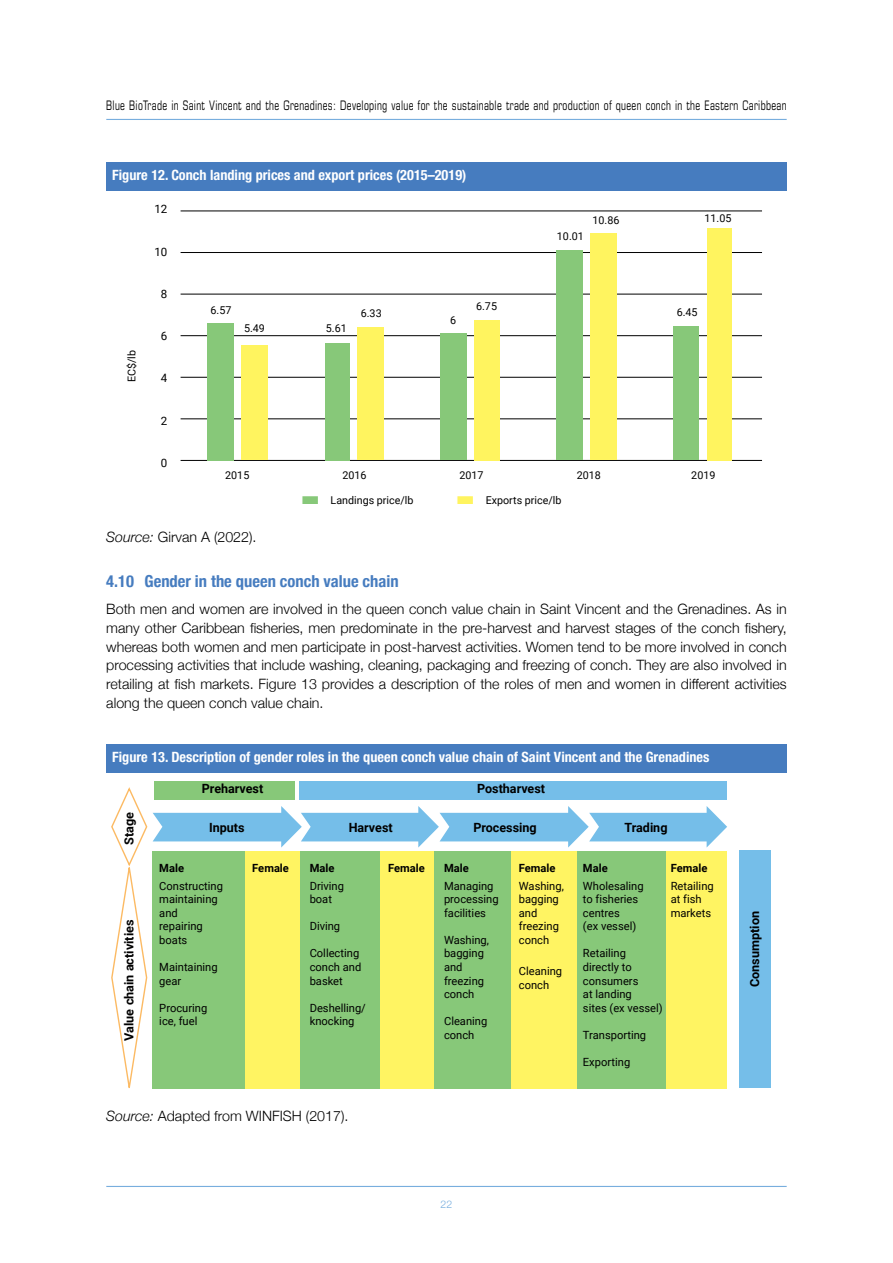
<style>
.page{position:relative;width:893px;height:1263px;background:#fff}
.page>*{position:absolute;margin:0;border:0;box-sizing:border-box;transform-origin:0 0}
.t1{font:700 condensed 16.5px "Helvetica Neue";color:#467cbf}
.t2{font:300 14.25px/18.8px "Helvetica Neue";color:#000;text-align:justify}
.t3{font:700 condensed 14.25px "Helvetica Neue LT Std";color:#fff}
.t4{font:condensed 13.2px "Eurostile LT Std";letter-spacing:.03em;color:#000;scale:.8 1}
.t5{font:700 12.75px "Roboto";color:#000}
.t6{font:700 12.6px "Roboto";color:#000}
.t7{font:11.55px "Roboto";color:#000}
.t8{font:11.25px/13.5px "Roboto";color:#000}
.t9{font:700 11.25px "Roboto";color:#000}
.t10{font:10.8px "Roboto";color:#000}
.t11{font:300 10.5px "Helvetica Neue";color:#78aede}
.s1{font-style:italic}
</style>
<div class="page">
<div style="left:106px;top:162px;width:681px;height:29px;background:#467cbf"></div>
<hr style="left:181px;top:460px;width:581px;height:1px;background:#000">
<hr style="left:181px;top:419px;width:581px;height:1px;background:#000">
<hr style="left:181px;top:377px;width:581px;height:1px;background:#000">
<hr style="left:181px;top:335px;width:581px;height:1px;background:#000">
<hr style="left:181px;top:294px;width:581px;height:1px;background:#000">
<hr style="left:181px;top:252px;width:581px;height:1px;background:#000">
<hr style="left:181px;top:211px;width:581px;height:1px;background:#000">
<div style="left:207px;top:323px;width:27px;height:137px;background:#87c879"></div>
<div style="left:242px;top:345px;width:26px;height:115px;background:#fff45f"></div>
<div style="left:358px;top:328px;width:26px;height:132px;background:#fff45f"></div>
<div style="left:474px;top:320px;width:26px;height:140px;background:#fff45f"></div>
<div style="left:590px;top:233px;width:26px;height:227px;background:#fff45f"></div>
<div style="left:707px;top:228px;width:25px;height:233px;background:#fff45f"></div>
<div style="left:325px;top:343px;width:25px;height:117px;background:#87c879"></div>
<div style="left:440px;top:334px;width:26px;height:126px;background:#87c879"></div>
<div style="left:556px;top:250px;width:27px;height:210px;background:#87c879"></div>
<div style="left:673px;top:326px;width:26px;height:134px;background:#87c879"></div>
<div style="left:106px;top:744px;width:681px;height:29px;background:#467cbf"></div>
<div style="left:154px;top:782px;width:141px;height:18px;background:#87c879"></div>
<div style="left:299px;top:782px;width:428px;height:18px;background:#75bee9"></div>
<div style="left:739px;top:850px;width:32px;height:238px;background:#75bee9"></div>
<svg style="left:111px;top:787px;width:616px;height:302px"></svg>
<hr style="left:106px;top:119px;width:681px;height:1px;background:#78aede">
<hr style="left:106px;top:1186px;width:681px;height:1px;background:#78aede">
<p class="t4" style="left:106px;top:97px;width:852px">Blue BioTrade in Saint Vincent and the Grenadines: Developing value for the sustainable trade and production of queen conch in the Eastern Caribbean</p>
<p class="t3" style="left:112px;top:166px;width:356px">Figure 12. Conch landing prices and export prices (2015–2019)</p>
<p class="t10" style="left:124px;top:382px;width:34px;rotate:-90deg">EC$/lb</p>
<p class="t7" style="left:154px;top:201px;width:14px">12</p>
<p class="t7" style="left:154px;top:243px;width:14px">10</p>
<p class="t7" style="left:161px;top:286px;width:8px">8</p>
<p class="t7" style="left:161px;top:328px;width:8px">6</p>
<p class="t7" style="left:161px;top:370px;width:8px">4</p>
<p class="t7" style="left:161px;top:412px;width:8px">2</p>
<p class="t7" style="left:161px;top:455px;width:8px">0</p>
<p class="t10" style="left:211px;top:303px;width:22px">6.57</p>
<p class="t10" style="left:244px;top:321px;width:22px">5.49</p>
<p class="t10" style="left:326px;top:321px;width:22px">5.61</p>
<p class="t10" style="left:361px;top:306px;width:22px">6.33</p>
<p class="t10" style="left:450px;top:313px;width:8px">6</p>
<p class="t10" style="left:476px;top:298px;width:22px">6.75</p>
<p class="t10" style="left:557px;top:229px;width:28px">10.01</p>
<p class="t10" style="left:592px;top:212px;width:28px">10.86</p>
<p class="t10" style="left:704px;top:210px;width:28px">11.05</p>
<p class="t10" style="left:677px;top:305px;width:22px">6.45</p>
<p class="t10" style="left:225px;top:468px;width:26px">2015</p>
<p class="t10" style="left:342px;top:468px;width:26px">2016</p>
<p class="t10" style="left:459px;top:468px;width:26px">2017</p>
<p class="t10" style="left:577px;top:468px;width:26px">2018</p>
<p class="t10" style="left:691px;top:468px;width:26px">2019</p>
<p class="t10" style="left:331px;top:492px;width:84px">Landings price/lb</p>
<p class="t10" style="left:486px;top:492px;width:77px">Exports price/lb</p>
<p class="t2" style="left:106px;top:526px;width:152px"><span class="s1">Source:</span> Girvan A (2022).</p>
<p class="t1" style="left:106px;top:567px;width:294px">4.10 Gender in the queen conch value chain</p>
<p class="t2" style="left:106px;top:599px;width:682px">Both men and women are involved in the queen conch value chain in Saint Vincent and the Grenadines. As in many other Caribbean fisheries, men predominate in the pre-harvest and harvest stages of the conch fishery, whereas both women and men participate in post-harvest activities. Women tend to be more involved in conch processing activities that include washing, cleaning, packaging and freezing of conch. They are also involved in retailing at fish markets. Figure 13 provides a description of the roles of men and women in different activities along the queen conch value chain.</p>
<p class="t3" style="left:112px;top:748px;width:599px">Figure 13. Description of gender roles in the queen conch value chain of Saint Vincent and the Grenadines</p>
<p class="t5" style="left:202px;top:780px;width:63px">Preharvest</p>
<p class="t5" style="left:209px;top:818px;width:37px">Inputs</p>
<p class="t5" style="left:477px;top:780px;width:69px">Postharvest</p>
<p class="t6" style="left:120px;top:845px;width:34px;rotate:-90deg">Stage</p>
<p class="t5" style="left:349px;top:818px;width:46px">Harvest</p>
<p class="t5" style="left:473px;top:818px;width:65px">Processing</p>
<p class="t5" style="left:624px;top:818px;width:45px">Trading</p>
<p class="t9" style="left:252px;top:860px;width:38px">Female</p>
<p class="t9" style="left:388px;top:860px;width:38px">Female</p>
<p class="t9" style="left:519px;top:860px;width:38px">Female</p>
<p class="t8" style="left:519px;top:879px;width:47px">Washing, bagging and freezing conch</p>
<p class="t8" style="left:519px;top:964px;width:45px">Cleaning conch</p>
<p class="t9" style="left:159px;top:860px;width:26px">Male</p>
<p class="t8" style="left:159px;top:879px;width:65px">Constructing maintaining and repairing boats</p>
<p class="t8" style="left:159px;top:960px;width:60px">Maintaining gear</p>
<p class="t8" style="left:159px;top:1000px;width:49px">Procuring ice, fuel</p>
<p class="t9" style="left:310px;top:860px;width:26px">Male</p>
<p class="t8" style="left:310px;top:879px;width:36px">Driving boat</p>
<p class="t8" style="left:310px;top:919px;width:32px">Diving</p>
<p class="t8" style="left:310px;top:946px;width:53px">Collecting conch and basket</p>
<p class="t8" style="left:310px;top:1000px;width:58px">Deshelling/ knocking</p>
<p class="t9" style="left:444px;top:860px;width:26px">Male</p>
<p class="t8" style="left:444px;top:879px;width:56px">Managing processing facilities</p>
<p class="t8" style="left:444px;top:933px;width:47px">Washing, bagging and freezing conch</p>
<p class="t8" style="left:444px;top:1014px;width:45px">Cleaning conch</p>
<p class="t9" style="left:583px;top:860px;width:26px">Male</p>
<p class="t8" style="left:583px;top:879px;width:62px">Wholesaling to fisheries centres<br>(ex vessel)</p>
<p class="t8" style="left:583px;top:946px;width:81px">Retailing directly to consumers<br>at landing<br>sites (ex vessel)</p>
<p class="t8" style="left:583px;top:1027px;width:65px">Transporting</p>
<p class="t8" style="left:583px;top:1054px;width:49px">Exporting</p>
<p class="t9" style="left:671px;top:860px;width:38px">Female</p>
<p class="t8" style="left:671px;top:879px;width:45px">Retailing at fish markets</p>
<p class="t6" style="left:120px;top:1041px;width:123px;rotate:-90deg">Value chain activities</p>
<p class="t6" style="left:746px;top:987px;width:78px;rotate:-90deg">Consumption</p>
<p class="t2" style="left:106px;top:1105px;width:244px"><span class="s1">Source:</span> Adapted from WINFISH (2017).</p>
<p class="t11" style="left:441px;top:1195px;width:13px">22</p>
</div>
